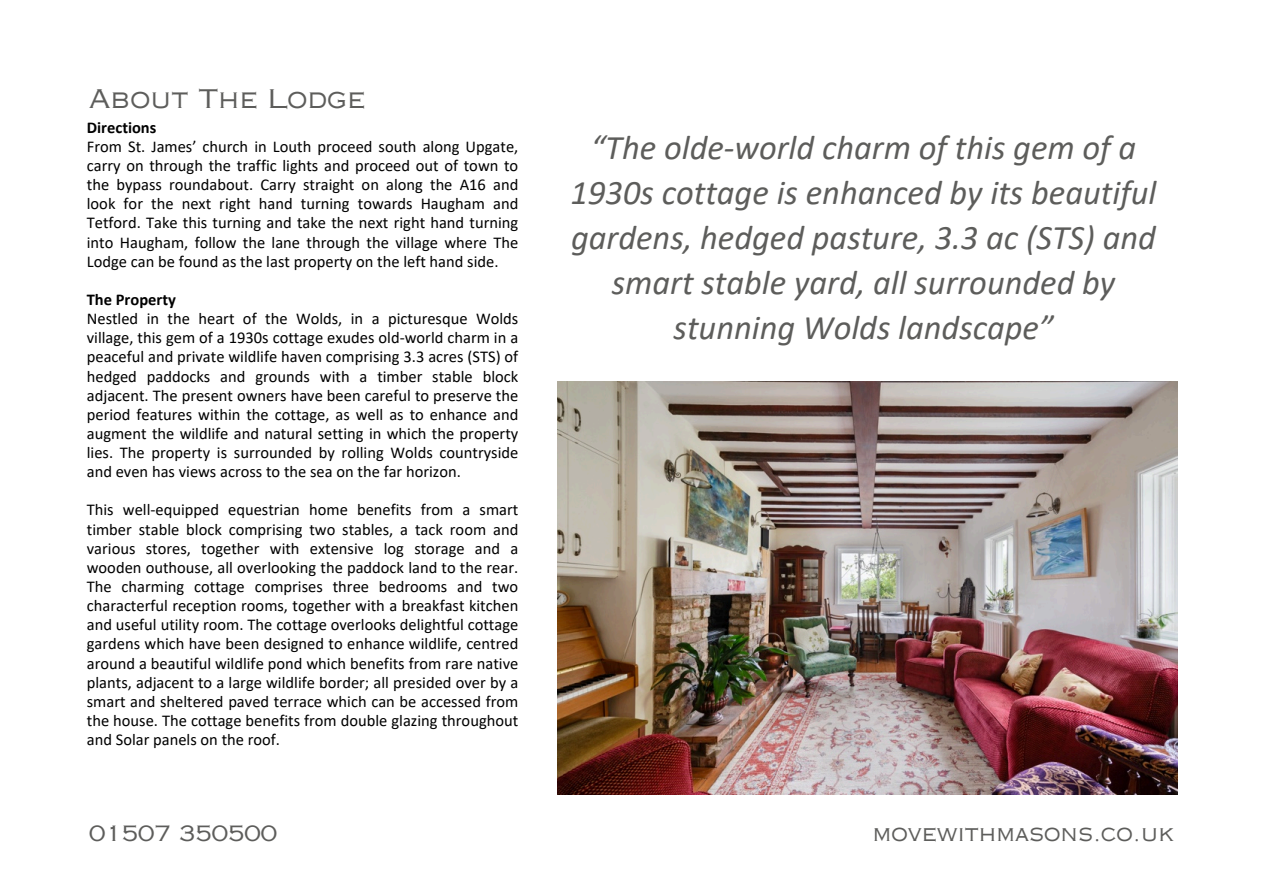
<style>
.page{position:relative;width:1263px;height:894px;background:#fff}
.page>*{position:absolute;margin:0;border:0;box-sizing:border-box;transform-origin:0 0}
.t1{font:italic 34.5px/45px "Calibri";color:#5d5d5b;text-align:center}
.t2{font:25.5px "Copperplate Gothic LT Pro 32 AB";color:#5d5d5b}
.t3{font:21px "Copperplate Gothic LT Pro 32 AB";color:#5d5d5b}
.t4{font:16.5px/19.2px "Calibri";color:#000;text-align:justify}
.t5{font:700 16.5px "Calibri";color:#000}
</style>
<div class="page">
<img style="left:558px;top:381px;width:620px;height:413px">
<h2 class="t2" style="left:89px;top:90px;width:278px">About The Lodge</h2>
<p class="t5" style="left:87px;top:120px;width:71px">Directions</p>
<p class="t4" style="left:87px;top:138px;width:433px">From St. James’ church in Louth proceed south along Upgate, carry on through the traffic lights and proceed out of town to the bypass roundabout. Carry straight on along the A16 and look for the next right hand turning towards Haugham and Tetford. Take this turning and take the next right hand turning into Haugham, follow the lane through the village where The Lodge can be found as the last property on the left hand side.</p>
<p class="t5" style="left:87px;top:292px;width:91px">The Property</p>
<p class="t4" style="left:87px;top:310px;width:433px">Nestled in the heart of the Wolds, in a picturesque Wolds village, this gem of a 1930s cottage exudes old-world charm in a peaceful and private wildlife haven comprising 3.3 acres (STS) of hedged paddocks and grounds with a timber stable block adjacent. The present owners have been careful to preserve the period features within the cottage, as well as to enhance and augment the wildlife and natural setting in which the property lies. The property is surrounded by rolling Wolds countryside and even has views across to the sea on the far horizon.</p>
<p class="t4" style="left:87px;top:501px;width:433px">This well-equipped equestrian home benefits from a smart timber stable block comprising two stables, a tack room and various stores, together with extensive log storage and a wooden outhouse, all overlooking the paddock land to the rear.<br>The charming cottage comprises three bedrooms and two characterful reception rooms, together with a breakfast kitchen and useful utility room. The cottage overlooks delightful cottage gardens which have been designed to enhance wildlife, centred around a beautiful wildlife pond which benefits from rare native plants, adjacent to a large wildlife border; all presided over by a smart and sheltered paved terrace which can be accessed from the house. The cottage benefits from double glazing throughout and Solar panels on the roof.</p>
<h1 class="t1" style="left:571px;top:127px;width:587px">“The olde-world charm of this gem of a 1930s cottage is enhanced by its beautiful gardens, hedged pasture, 3.3 ac (STS) and smart stable yard, all surrounded by stunning Wolds landscape”</h1>
<p class="t3" style="left:89px;top:825px;width:189px">01507 350500</p>
<p class="t3" style="left:873px;top:825px;width:302px">movewithmasons.co.uk</p>
</div>
